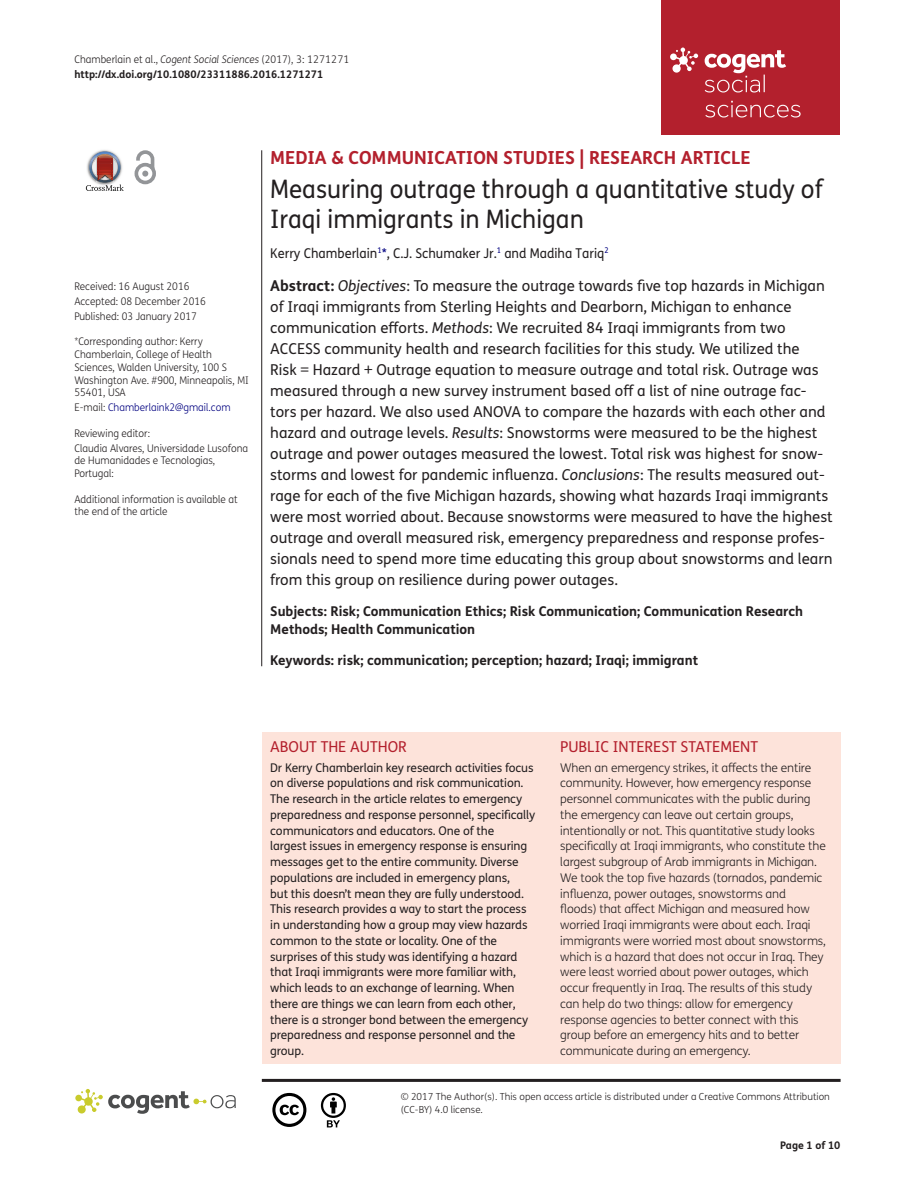
<style>
.page{position:relative;width:915px;height:1191px;background:#fff}
.page>*{position:absolute;margin:0;border:0;box-sizing:border-box;transform-origin:0 0}
.t1{font:25.5px/30px "FS Me Pro";color:#231f20;scale:.95 1}
.t2{font:700 18px "FS Me Pro";color:#b3202d}
.t3{font:15px/21px "FS Me Pro";color:#231f20}
.t4{font:15px "FS Me Pro";color:#b3202d}
.t5{font:700 13.5px/18px "FS Me Pro";color:#231f20}
.t6{font:13.5px "FS Me Pro";color:#231f20;scale:.95 1}
.t7{font:300 12px/15.8px "FS Me Pro";letter-spacing:-.01em;color:#231f20}
.t8{font:12px/15.8px "FS Me Pro";letter-spacing:-.01em;color:#231f20}
.t9{font:300 10.5px/12.8px "FS Me Pro";color:#231f20;scale:.95 1}
.t10{font:700 10.5px/15px "FS Me Pro";color:#231f20}
.t11{font:300 10.5px "FS Me Pro";color:#000080;scale:.95 1}
.t12{font:300 9.75px/12.8px "FS Me Pro";color:#231f20}
.s1{font-weight:300}
.s2{font-weight:300;font-style:italic}
.s3{color:#231f20}
.s4{color:#000080}
.s5{font-weight:700}
.s6{font-style:italic}
</style>
<div class="page">
<div style="left:661px;top:0;width:179px;height:134px;background:#b3202d"></div>
<svg style="left:670px;top:48px;width:28px;height:25px"></svg>
<svg style="left:705px;top:101px;width:95px;height:16px"></svg>
<svg style="left:704px;top:50px;width:81px;height:42px"></svg>
<div style="left:261px;top:732px;width:579px;height:331px;background:#fde3da"></div>
<svg style="left:86px;top:151px;width:38px;height:40px"></svg>
<svg style="left:134px;top:150px;width:22px;height:34px"></svg>
<hr style="left:261px;top:150px;width:1px;height:516px;background:#231f20">
<svg style="left:75px;top:1089px;width:161px;height:24px"></svg>
<svg style="left:272px;top:1093px;width:34px;height:34px"></svg>
<svg style="left:321px;top:1093px;width:25px;height:34px"></svg>
<hr style="left:262px;top:1078px;width:578px;height:3px;background:#231f20">
<p class="t10" style="left:74px;top:51px;width:276px"><span class="s1">Chamberlain et al.,</span> <span class="s2">Cogent Social Sciences</span> <span class="s1">(2017), 3: 1271271 </span>http://dx.doi.org/10.1080/23311886.2016.1271271</p>
<p class="t9" style="left:74px;top:279px;width:140px;line-height:14.9px">Received: 16 August 2016<br>Accepted: 08 December 2016<br>Published: 03 January 2017</p>
<p class="t9" style="left:74px;top:335px;width:185px">*Corresponding author: Kerry<br>Chamberlain, College of Health<br>Sciences, Walden University, 100 S<br>Washington Ave. #900, Minneapolis, MI<br>55401, USA</p>
<p class="t11" style="left:74px;top:400px;width:166px"><span class="s3">E-mail:</span> Chamberlaink2@gmail.com</p>
<p class="t9" style="left:74px;top:425px;width:184px;line-height:14.9px">Reviewing editor:<br>Claudia Alvares, Universidade Lusofona</p>
<p class="t9" style="left:74px;top:454px;width:150px">de Humanidades e Tecnologias,<br>Portugal:</p>
<p class="t9" style="left:74px;top:492px;width:173px">Additional information is available at the end of the article</p>
<p class="t2" style="left:270px;top:143px;width:482px">MEDIA &amp; COMMUNICATION STUDIES | RESEARCH ARTICLE</p>
<h1 class="t1" style="left:270px;top:174px;width:583px">Measuring outrage through a quantitative study of<br>Iraqi immigrants in Michigan</h1>
<p class="t6" style="left:270px;top:243px;width:357px">Kerry Chamberlain<sup>1</sup><span class="s4">*</span>, C.J. Schumaker Jr.<sup>1</sup> and Madiha Tariq<sup>2</sup></p>
<p class="t3" style="left:270px;top:275px;width:564px"><span class="s5">Abstract:</span> <span class="s6">Objectives</span>: To measure the outrage towards five top hazards in Michigan of Iraqi immigrants from Sterling Heights and Dearborn, Michigan to enhance communication efforts. <span class="s6">Methods</span>: We recruited 84 Iraqi immigrants from two ACCESS community health and research facilities for this study. We utilized the<br>Risk = Hazard + Outrage equation to measure outrage and total risk. Outrage was measured through a new survey instrument based off a list of nine outrage fac&shy;tors per hazard. We also used ANOVA to compare the hazards with each other and hazard and outrage levels. <span class="s6">Results</span>: Snowstorms were measured to be the highest outrage and power outages measured the lowest. Total risk was highest for snow&shy;storms and lowest for pandemic influenza. <span class="s6">Conclusions</span>: The results measured out&shy;rage for each of the five Michigan hazards, showing what hazards Iraqi immigrants were most worried about. Because snowstorms were measured to have the highest outrage and overall measured risk, emergency preparedness and response profes&shy;sionals need to spend more time educating this group about snowstorms and learn from this group on resilience during power outages.</p>
<p class="t5" style="left:270px;top:602px;width:534px">Subjects: Risk; Communication Ethics; Risk Communication; Communication Research<br>Methods; Health Communication</p>
<p class="t5" style="left:270px;top:650px;width:429px">Keywords: risk; communication; perception; hazard; Iraqi; immigrant</p>
<p class="t4" style="left:270px;top:736px;width:138px">ABOUT THE AUTHOR</p>
<p class="t8" style="left:270px;top:759px;width:266px">Dr Kerry Chamberlain key research activities focus on diverse populations and risk communication.<br>The research in the article relates to emergency preparedness and response personnel, specifically communicators and educators. One of the<br>largest issues in emergency response is ensuring messages get to the entire community. Diverse populations are included in emergency plans,<br>but this doesn’t mean they are fully understood.<br>This research provides a way to start the process in understanding how a group may view hazards common to the state or locality. One of the surprises of this study was identifying a hazard that Iraqi immigrants were more familiar with, which leads to an exchange of learning. When there are things we can learn from each other, there is a stronger bond between the emergency preparedness and response personnel and the group.</p>
<p class="t4" style="left:560px;top:736px;width:199px">PUBLIC INTEREST STATEMENT</p>
<p class="t7" style="left:560px;top:759px;width:267px">When an emergency strikes, it affects the entire community. However, how emergency response personnel communicates with the public during the emergency can leave out certain groups, intentionally or not. This quantitative study looks specifically at Iraqi immigrants, who constitute the largest subgroup of Arab immigrants in Michigan.<br>We took the top five hazards (tornados, pandemic influenza, power outages, snowstorms and<br>floods) that affect Michigan and measured how worried Iraqi immigrants were about each. Iraqi immigrants were worried most about snowstorms, which is a hazard that does not occur in Iraq. They were least worried about power outages, which occur frequently in Iraq. The results of this study can help do two things: allow for emergency response agencies to better connect with this group before an emergency hits and to better communicate during an emergency.</p>
<p class="t12" style="left:400px;top:1090px;width:430px">© 2017 The Author(s). This open access article is distributed under a Creative Commons Attribution (CC-BY) 4.0 license.</p>
<p class="t10" style="left:780px;top:1137px;width:62px">Page 1 of 10</p>
</div>
